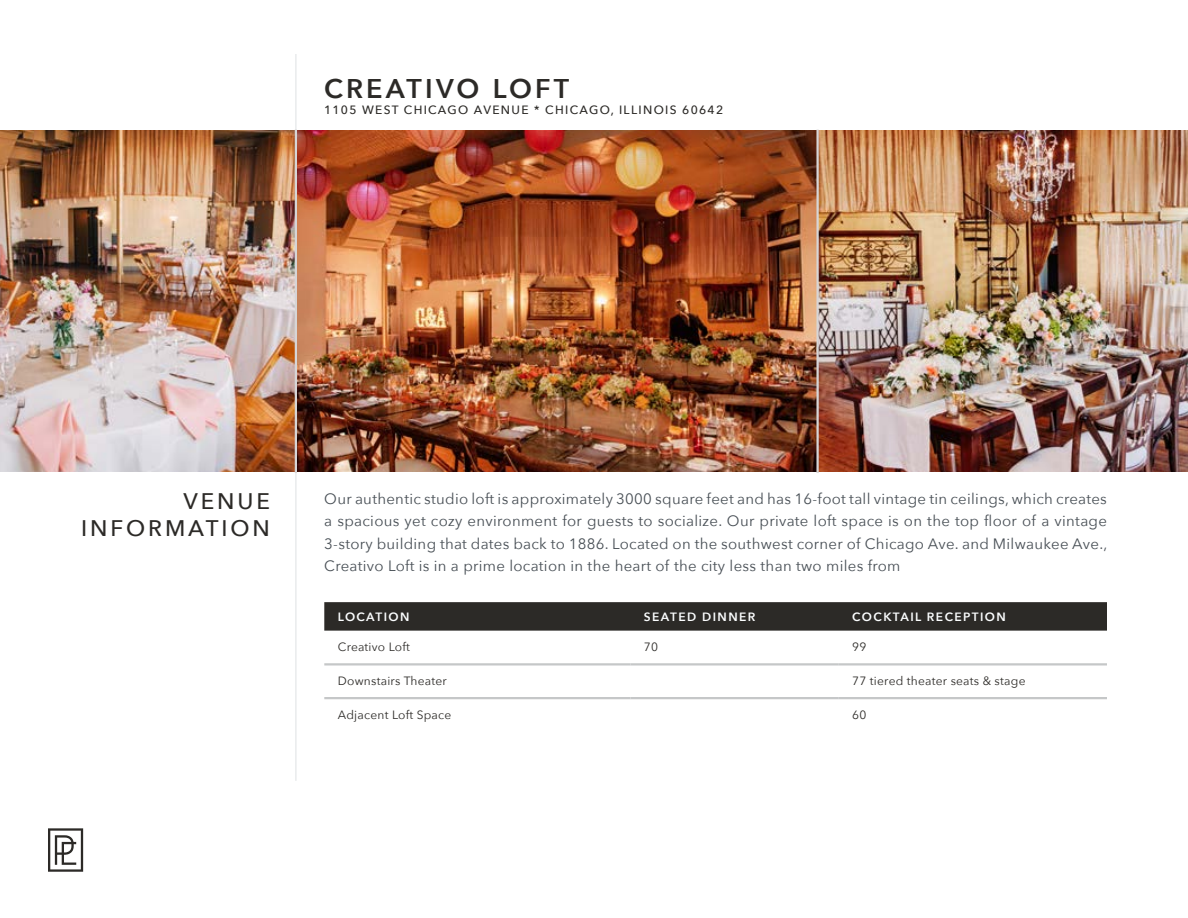
<style>
.page{position:relative;width:1188px;height:918px;background:#fff}
.page>*{position:absolute;margin:0;border:0;box-sizing:border-box;transform-origin:0 0}
.t1{font:600 27px "Avenir Next";letter-spacing:.12em;color:#2c2a27}
.t2{font:500 22.5px/27px "Avenir Next";letter-spacing:.13em;color:#2c2a27;text-align:right}
.t3{font:15px/22.5px "Avenir Next";letter-spacing:.02em;color:#484f55;text-align:justify}
.t4{font:12px "Avenir Next";letter-spacing:.02em;color:#2c2a27}
.t5{font:500 12px "Avenir Next";letter-spacing:.11em;color:#2c2a27}
.t6{font:600 12px "Avenir Next";letter-spacing:.12em;color:#fcfeff}
</style>
<div class="page">
<svg style="left:324px;top:602px;width:783px;height:29px;background:#2f2d2a"></svg>
<hr style="left:324px;top:663px;width:306px;height:3px;background:#c5c7c8">
<hr style="left:630px;top:663px;width:209px;height:3px;background:#c5c7c8">
<hr style="left:839px;top:663px;width:268px;height:3px;background:#c5c7c8">
<hr style="left:324px;top:697px;width:306px;height:2px;background:#c5c7c8">
<hr style="left:630px;top:697px;width:209px;height:2px;background:#c5c7c8">
<hr style="left:839px;top:697px;width:268px;height:2px;background:#c5c7c8">
<img style="left:0;top:131px;width:295px;height:341px">
<img style="left:297px;top:131px;width:519px;height:341px">
<img style="left:819px;top:131px;width:369px;height:341px">
<svg style="left:48px;top:828px;width:35px;height:44px"></svg>
<hr style="left:295px;top:54px;width:2px;height:78px;background:#e9ebec">
<hr style="left:295px;top:472px;width:2px;height:309px;background:#e9ebec">
<hr style="left:295px;top:130px;width:2px;height:343px;background:#d7d5d6">
<hr style="left:816px;top:130px;width:3px;height:343px;background:#d7d5d6">
<h1 class="t1" style="left:324px;top:65px;width:247px">CREATIVO LOFT</h1>
<p class="t5" style="left:324px;top:100px;width:401px">1105 WEST CHICAGO AVENUE * CHICAGO, ILLINOIS 60642</p>
<h2 class="t2" style="left:81px;top:486px;width:190px">VENUE<br>INFORMATION</h2>
<p class="t3" style="left:324px;top:487px;width:785px">Our authentic studio loft is approximately 3000 square feet and has 16-foot tall vintage tin ceilings, which creates a spacious yet cozy environment for guests to socialize. Our private loft space is on the top floor of a vintage 3-story building that dates back to 1886. Located on the southwest corner of Chicago Ave. and Milwaukee Ave., Creativo Loft is in a prime location in the heart of the city less than two miles from</p>
<p class="t6" style="left:338px;top:606px;width:73px">LOCATION</p>
<p class="t6" style="left:644px;top:606px;width:113px">SEATED DINNER</p>
<p class="t6" style="left:852px;top:606px;width:155px">COCKTAIL RECEPTION</p>
<p class="t4" style="left:338px;top:637px;width:74px">Creativo Loft</p>
<p class="t4" style="left:644px;top:637px;width:16px">70</p>
<p class="t4" style="left:852px;top:637px;width:16px">99</p>
<p class="t4" style="left:338px;top:671px;width:111px">Downstairs Theater</p>
<p class="t4" style="left:852px;top:671px;width:175px">77 tiered theater seats &amp; stage</p>
<p class="t4" style="left:338px;top:704px;width:115px">Adjacent Loft Space</p>
<p class="t4" style="left:852px;top:704px;width:16px">60</p>
</div>
